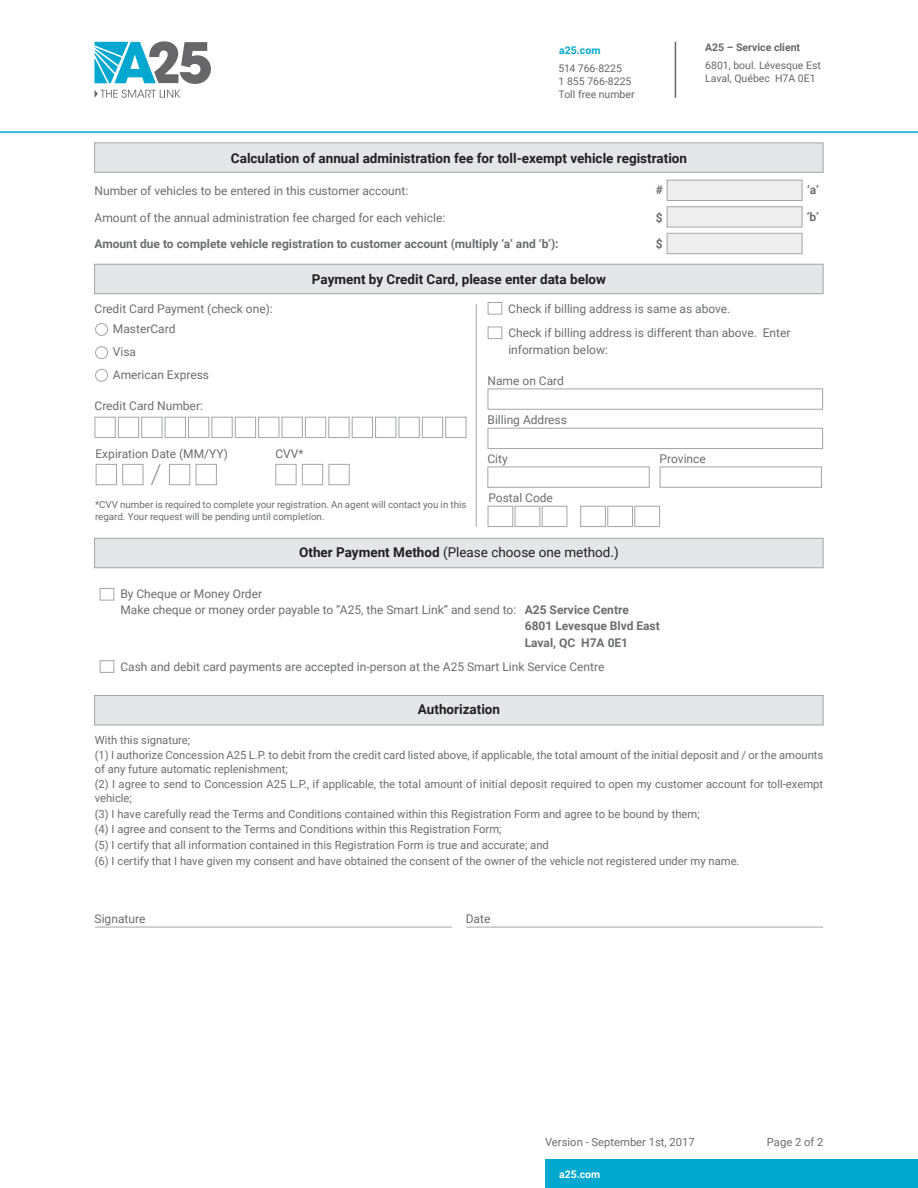
<style>
.page{position:relative;width:918px;height:1188px;background:#fff}
.page>*{position:absolute;margin:0;border:0;box-sizing:border-box;transform-origin:0 0}
.t1{font:700 13.5px "Roboto";color:#231f20}
.t2{font:13.5px "Roboto";color:#231f20}
.t3{font:12px/22.6px "Roboto";color:#6c6d70}
.t4{font:700 12px/16.5px "Roboto";color:#6c6d70}
.t5{font:11.25px/15.6px "Roboto";color:#6c6d70}
.t6{font:10.5px/12.6px "Roboto";color:#67676a}
.t7{font:700 10.5px "Roboto";color:#67676a}
.t8{font:700 10.5px "Roboto";color:#fff}
.t9{font:700 10.5px "Roboto";color:#00a7cf}
.t10{font:9.75px/11.7px "Roboto";color:#6c6d70}
.s1{font-weight:700}
</style>
<div class="page">
<div style="left:545px;top:1160px;width:373px;height:28px;background:#00a7cf"></div>
<hr style="left:0;top:131px;width:918px;height:2px;background:#00a7cf">
<hr style="left:675px;top:42px;width:1px;height:56px;background:#67676a">
<svg style="left:95px;top:41px;width:116px;height:43px"></svg>
<svg style="left:95px;top:90px;width:85px;height:8px"></svg>
<div style="left:94px;top:695px;width:730px;height:30px;background:#e5e6e8;border:1px solid #a4a5a9"></div>
<hr style="left:95px;top:927px;width:357px;height:1px;background:#a4a5a9">
<hr style="left:466px;top:927px;width:357px;height:1px;background:#a4a5a9">
<div style="left:94px;top:142px;width:730px;height:31px;background:#e5e6e8;border:1px solid #a4a5a9"></div>
<div style="left:667px;top:180px;width:135px;height:21px;background:#eeeeef;border:1px solid #a4a5a9"></div>
<div style="left:667px;top:206px;width:135px;height:21px;background:#eeeeef;border:1px solid #a4a5a9"></div>
<div style="left:667px;top:233px;width:135px;height:21px;background:#eeeeef;border:1px solid #a4a5a9"></div>
<div style="left:94px;top:264px;width:730px;height:30px;background:#e5e6e8;border:1px solid #a4a5a9"></div>
<div style="left:95px;top:323px;width:13px;height:13px;border:1px solid #a4a5a9;border-radius:50%"></div>
<div style="left:95px;top:346px;width:13px;height:13px;border:1px solid #a4a5a9;border-radius:50%"></div>
<div style="left:95px;top:369px;width:13px;height:13px;border:1px solid #a4a5a9;border-radius:50%"></div>
<div style="left:275px;top:464px;width:21px;height:21px;border:1px solid #a4a5a9"></div>
<div style="left:302px;top:464px;width:21px;height:21px;border:1px solid #a4a5a9"></div>
<div style="left:329px;top:464px;width:21px;height:21px;border:1px solid #a4a5a9"></div>
<div style="left:96px;top:464px;width:21px;height:21px;border:1px solid #a4a5a9"></div>
<div style="left:122px;top:464px;width:21px;height:21px;border:1px solid #a4a5a9"></div>
<div style="left:169px;top:464px;width:21px;height:21px;border:1px solid #a4a5a9"></div>
<div style="left:196px;top:464px;width:21px;height:21px;border:1px solid #a4a5a9"></div>
<svg style="left:151px;top:464px;width:10px;height:21px"></svg>
<div style="left:95px;top:417px;width:21px;height:21px;background:#fff;border:1px solid #a4a5a9"></div>
<div style="left:118px;top:417px;width:21px;height:21px;background:#fff;border:1px solid #a4a5a9"></div>
<div style="left:141px;top:417px;width:21px;height:21px;background:#fff;border:1px solid #a4a5a9"></div>
<div style="left:165px;top:417px;width:21px;height:21px;background:#fff;border:1px solid #a4a5a9"></div>
<div style="left:188px;top:417px;width:21px;height:21px;background:#fff;border:1px solid #a4a5a9"></div>
<div style="left:212px;top:417px;width:21px;height:21px;background:#fff;border:1px solid #a4a5a9"></div>
<div style="left:235px;top:417px;width:21px;height:21px;background:#fff;border:1px solid #a4a5a9"></div>
<div style="left:258px;top:417px;width:21px;height:21px;background:#fff;border:1px solid #a4a5a9"></div>
<div style="left:282px;top:417px;width:21px;height:21px;background:#fff;border:1px solid #a4a5a9"></div>
<div style="left:305px;top:417px;width:21px;height:21px;background:#fff;border:1px solid #a4a5a9"></div>
<div style="left:328px;top:417px;width:21px;height:21px;background:#fff;border:1px solid #a4a5a9"></div>
<div style="left:352px;top:417px;width:21px;height:21px;background:#fff;border:1px solid #a4a5a9"></div>
<div style="left:375px;top:417px;width:21px;height:21px;border:1px solid #a4a5a9"></div>
<div style="left:399px;top:417px;width:21px;height:21px;border:1px solid #a4a5a9"></div>
<div style="left:422px;top:417px;width:21px;height:21px;border:1px solid #a4a5a9"></div>
<div style="left:445px;top:417px;width:21px;height:21px;border:1px solid #a4a5a9"></div>
<div style="left:488px;top:389px;width:335px;height:21px;border:1px solid #a4a5a9"></div>
<div style="left:488px;top:467px;width:162px;height:21px;border:1px solid #a4a5a9"></div>
<div style="left:488px;top:428px;width:335px;height:21px;border:1px solid #a4a5a9"></div>
<div style="left:488px;top:302px;width:14px;height:13px;border:1px solid #a4a5a9"></div>
<div style="left:488px;top:327px;width:14px;height:12px;border:1px solid #a4a5a9"></div>
<hr style="left:476px;top:304px;width:1px;height:223px;background:#a4a5a9">
<div style="left:660px;top:467px;width:162px;height:21px;border:1px solid #a4a5a9"></div>
<div style="left:488px;top:506px;width:25px;height:21px;border:1px solid #a4a5a9"></div>
<div style="left:580px;top:506px;width:26px;height:21px;border:1px solid #a4a5a9"></div>
<div style="left:515px;top:506px;width:25px;height:21px;border:1px solid #a4a5a9"></div>
<div style="left:607px;top:506px;width:26px;height:21px;border:1px solid #a4a5a9"></div>
<div style="left:542px;top:506px;width:25px;height:21px;border:1px solid #a4a5a9"></div>
<div style="left:635px;top:506px;width:25px;height:21px;border:1px solid #a4a5a9"></div>
<div style="left:94px;top:538px;width:730px;height:30px;background:#e5e6e8;border:1px solid #a4a5a9"></div>
<div style="left:100px;top:588px;width:14px;height:12px;border:1px solid #a4a5a9"></div>
<div style="left:100px;top:660px;width:14px;height:13px;border:1px solid #a4a5a9"></div>
<p class="t9" style="left:559px;top:43px;width:43px">a25.com</p>
<p class="t6" style="left:559px;top:62px;width:65px">514 766-8225</p>
<p class="t6" style="left:559px;top:75px;width:78px">1 855 766-8225<br>Toll free number</p>
<p class="t7" style="left:705px;top:40px;width:97px">A25 – Service client</p>
<p class="t6" style="left:705px;top:59px;width:117px">6801, boul. Lévesque Est<br>Laval, Québec H7A 0E1</p>
<p class="t1" style="left:231px;top:149px;width:458px">Calculation of annual administration fee for toll-exempt vehicle registration</p>
<p class="t3" style="left:95px;top:179px;width:315px">Number of vehicles to be entered in this customer account:</p>
<p class="t3" style="left:95px;top:206px;width:352px">Amount of the annual administration fee charged for each vehicle:</p>
<p class="t4" style="left:95px;top:235px;width:466px">Amount due to complete vehicle registration to customer account (multiply ‘a’ and ‘b’):</p>
<p class="t4" style="left:656px;top:181px;width:9px">#</p>
<p class="t4" style="left:656px;top:209px;width:8px">$</p>
<p class="t4" style="left:656px;top:235px;width:8px">$</p>
<p class="t1" style="left:312px;top:270px;width:296px">Payment by Credit Card, please enter data below</p>
<p class="t4" style="left:807px;top:181px;width:13px">‘a’</p>
<p class="t4" style="left:807px;top:208px;width:14px">‘b’</p>
<p class="t3" style="left:95px;top:297px;width:180px">Credit Card Payment (check one):</p>
<p class="t3" style="left:113px;top:340px;width:98px">Visa<br>American Express</p>
<p class="t3" style="left:95px;top:394px;width:110px">Credit Card Number:</p>
<p class="t3" style="left:96px;top:442px;width:134px">Expiration Date (MM/YY)</p>
<p class="t3" style="left:275px;top:442px;width:30px">CVV*</p>
<p class="t3" style="left:113px;top:317px;width:64px">MasterCard</p>
<p class="t10" style="left:95px;top:498px;width:373px">*CVV number is required to complete your registration. An agent will contact you in this regard. Your request will be pending until completion.</p>
<p class="t3" style="left:508px;top:296px;width:284px;line-height:24.6px">Check if billing address is same as above.<br>Check if billing address is different than above. Enter</p>
<p class="t3" style="left:508px;top:338px;width:101px">information below:</p>
<p class="t3" style="left:488px;top:369px;width:78px">Name on Card</p>
<p class="t3" style="left:488px;top:408px;width:81px">Billing Address</p>
<p class="t3" style="left:487px;top:447px;width:22px">City</p>
<p class="t3" style="left:488px;top:486px;width:66px">Postal Code</p>
<p class="t3" style="left:660px;top:447px;width:48px">Province</p>
<p class="t2" style="left:299px;top:543px;width:321px"><span class="s1">Other Payment Method</span> (Please choose one method.)</p>
<p class="t3" style="left:120px;top:585px;width:397px;line-height:16.5px">By Cheque or Money Order<br>Make cheque or money order payable to “A25, the Smart Link” and send to:</p>
<p class="t4" style="left:525px;top:601px;width:137px">A25 Service Centre<br>6801 Levesque Blvd East<br>Laval, QC H7A 0E1</p>
<p class="t3" style="left:120px;top:655px;width:486px">Cash and debit card payments are accepted in-person at the A25 Smart Link Service Centre</p>
<p class="t1" style="left:418px;top:700px;width:84px">Authorization</p>
<p class="t5" style="left:95px;top:731px;width:730px">With this signature;<br>(1) I authorize Concession A25 L.P. to debit from the credit card listed above, if applicable, the total amount of the initial deposit and / or the amounts</p>
<p class="t5" style="left:95px;top:760px;width:730px">of any future automatic replenishment;<br>(2) I agree to send to Concession A25 L.P., if applicable, the total amount of initial deposit required to open my customer account for toll-exempt</p>
<p class="t5" style="left:95px;top:790px;width:646px">vehicle;<br>(3) I have carefully read the Terms and Conditions contained within this Registration Form and agree to be bound by them;<br>(4) I agree and consent to the Terms and Conditions within this Registration Form;<br>(5) I certify that all information contained in this Registration Form is true and accurate; and<br>(6) I certify that I have given my consent and have obtained the consent of the owner of the vehicle not registered under my name.</p>
<p class="t3" style="left:95px;top:906px;width:52px">Signature</p>
<p class="t3" style="left:466px;top:907px;width:26px">Date</p>
<p class="t5" style="left:545px;top:1134px;width:151px">Version - September 1st, 2017</p>
<p class="t5" style="left:767px;top:1134px;width:58px">Page 2 of 2</p>
<p class="t8" style="left:559px;top:1167px;width:43px">a25.com</p>
</div>
